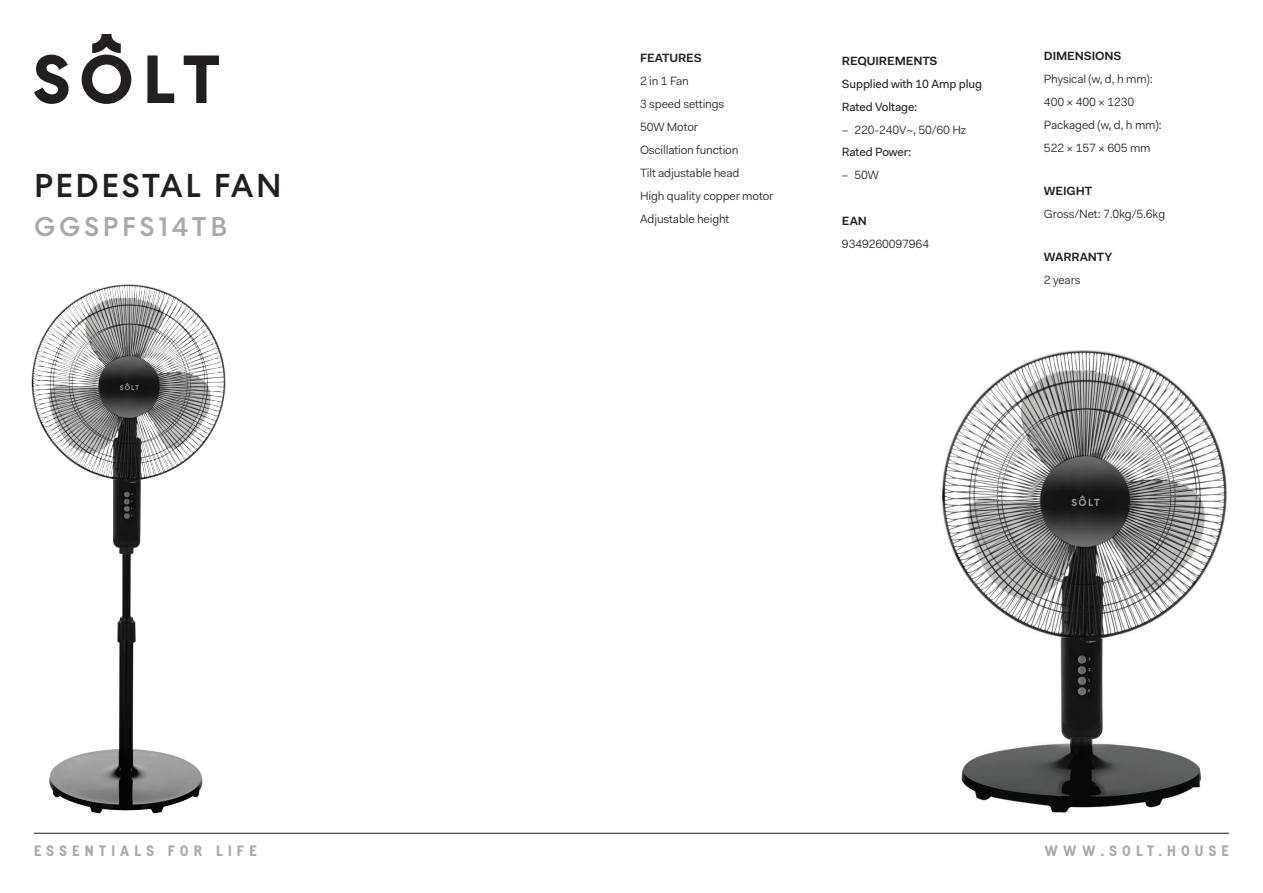
<style>
.page{position:relative;width:1263px;height:893px;background:#fff}
.page>*{position:absolute;margin:0;border:0;box-sizing:border-box;transform-origin:0 0}
.t1{font:500 33px "Centra No 2";letter-spacing:.075em;color:#231f20}
.t2{font:500 27px "Centra No 2";letter-spacing:.14em;color:#a8a9ad}
.t3{font:700 15px "Transcript";letter-spacing:.345em;color:#a8a9ad}
.t4{font:12px/23px "Fakt Blond";letter-spacing:-.01em;color:#231f20}
.t5{font:600 12px "Fakt";letter-spacing:-.01em;color:#231f20}
.t6{font:12px/23px "Fakt";letter-spacing:-.01em;color:#231f20}
</style>
<div class="page">
<svg style="left:34px;top:55px;width:35px;height:49px"></svg>
<svg style="left:147px;top:55px;width:27px;height:48px"></svg>
<svg style="left:184px;top:55px;width:35px;height:48px"></svg>
<svg style="left:82px;top:34px;width:49px;height:70px"></svg>
<hr style="left:34px;top:833px;width:1195px;height:1px;background:#231f20">
<img style="left:31px;top:284px;width:195px;height:530px">
<img style="left:942px;top:350px;width:285px;height:463px">
<h1 class="t1" style="left:34px;top:166px;width:249px">PEDESTAL FAN</h1>
<h2 class="t2" style="left:34px;top:211px;width:195px">GGSPFS14TB</h2>
<p class="t5" style="left:640px;top:51px;width:63px">FEATURES</p>
<p class="t4" style="left:640px;top:69px;width:135px">2in1Fan<br>3 speed settings<br>50W Motor<br>Oscillation function<br>Tilt adjustable head<br>High quality copper motor<br>Adjustable height</p>
<p class="t5" style="left:842px;top:53px;width:97px">REQUIREMENTS</p>
<p class="t6" style="left:842px;top:72px;width:142px">Supplied with 10 Amp plug<br>Rated Voltage:</p>
<p class="t4" style="left:842px;top:118px;width:126px">– 220-240V~, 50/60 Hz</p>
<p class="t6" style="left:842px;top:141px;width:71px">Rated Power:</p>
<p class="t4" style="left:842px;top:164px;width:38px">– 50W</p>
<p class="t5" style="left:842px;top:214px;width:27px">EAN</p>
<p class="t4" style="left:842px;top:232px;width:89px">9349260097964</p>
<p class="t5" style="left:1044px;top:49px;width:79px">DIMENSIONS</p>
<p class="t4" style="left:1044px;top:67px;width:119px">Physical (w, d, h mm):<br>400 × 400 × 1230<br>Packaged (w, d, h mm):<br>522 × 157 × 605 mm</p>
<p class="t5" style="left:1044px;top:184px;width:50px">WEIGHT</p>
<p class="t4" style="left:1044px;top:202px;width:123px">Gross/Net: 7.0kg/5.6kg</p>
<p class="t5" style="left:1044px;top:250px;width:70px">WARRANTY</p>
<p class="t4" style="left:1044px;top:268px;width:38px">2 years</p>
<p class="t3" style="left:34px;top:842px;width:224px">ESSENTIALS FOR LIFE</p>
<p class="t3" style="left:1044px;top:842px;width:186px">WWW.SOLT.HOUSE</p>
</div>
